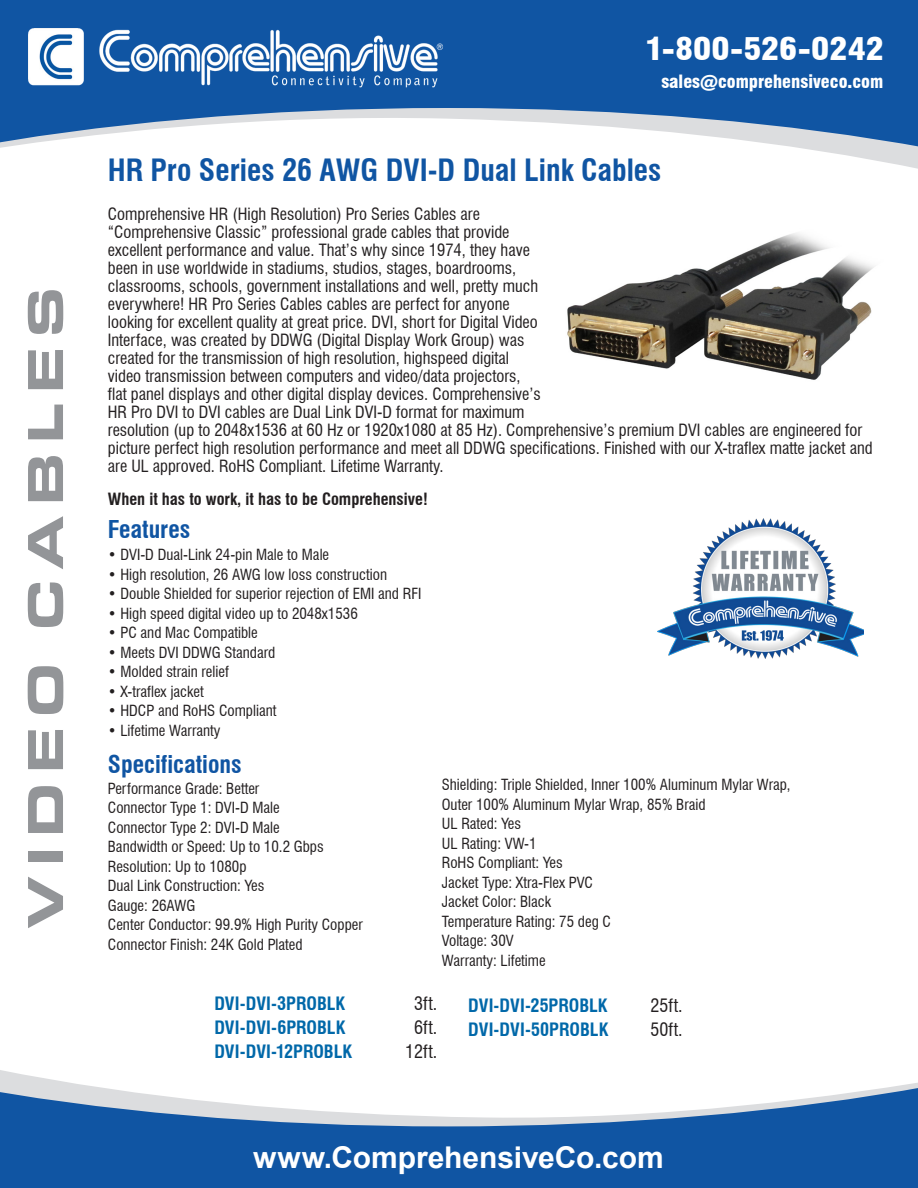
<style>
.page{position:relative;width:918px;height:1188px;background:#fff}
.page>*{position:absolute;margin:0;border:0;box-sizing:border-box;transform-origin:0 0}
.t1{font:52.5px "Eurostile T Blac Exte";letter-spacing:.17em;color:#939598}
.t2{font:900 condensed 30.45px "Swiss 721 BT";color:#fff;scale:1.11 1}
.t3{font:700 condensed 30px "Swiss 721 BT";color:#1055a3}
.t4{font:700 30px "Arial";color:#fff}
.t5{font:700 condensed 24px "Swiss 721 BT";color:#1055a3}
.t6{font:700 condensed 18px "Swiss 721 BT";color:#0068a9}
.t7{font:condensed 18px "Swiss 721 BT";color:#231f20}
.t8{font:900 condensed 17.85px "Swiss 721 BT";color:#fff}
.t9{font:condensed 16.5px/18px "Swiss 721 BT";color:#231f20}
.t10{font:700 condensed 16.5px "Swiss 721 BT";color:#231f20}
.t11{font:condensed 15px/19.5px "Swiss 721 BT";color:#231f20}
</style>
<div class="page">
<img style="left:567px;top:233px;width:308px;height:147px">
<svg style="left:814px;top:150px;width:104px;height:19px"></svg>
<svg style="left:0;top:0;width:918px;height:150px;fill:#1055a3"></svg>
<svg style="left:0;top:1070px;width:918px;height:14px"></svg>
<svg style="left:0;top:1084px;width:918px;height:104px;fill:#1055a3"></svg>
<img style="left:657px;top:518px;width:207px;height:141px">
<img style="left:28px;top:29px;width:415px;height:59px">
<h1 class="t1" style="left:15px;top:929px;width:644px;rotate:-90deg">VIDEO CABLES</h1>
<h2 class="t2" style="left:645px;top:31px;width:217px">1-800-526-0242</h2>
<p class="t8" style="left:661px;top:70px;width:223px">sales@comprehensiveco.com</p>
<h3 class="t3" style="left:108px;top:152px;width:555px">HR Pro Series 26 AWG DVI-D Dual Link Cables</h3>
<p class="t9" style="left:108px;top:205px;width:766px">Comprehensive HR (High Resolution) Pro Series Cables are<br>“Comprehensive Classic” professional grade cables that provide<br>excellent performance and value. That’s why since 1974, they have<br>been in use worldwide in stadiums, studios, stages, boardrooms,<br>classrooms, schools, government installations and well, pretty much<br>everywhere! HR Pro Series Cables cables are perfect for anyone<br>looking for excellent quality at great price. DVI, short for Digital Video<br>Interface, was created by DDWG (Digital Display Work Group) was<br>created for the transmission of high resolution, highspeed digital<br>video transmission between computers and video/data projectors,<br>flat panel displays and other digital display devices. Comprehensive’s<br>HR Pro DVI to DVI cables are Dual Link DVI-D format for maximum<br>resolution (up to 2048x1536 at 60 Hz or 1920x1080 at 85 Hz). Comprehensive’s premium DVI cables are engineered for picture perfect high resolution performance and meet all DDWG specifications. Finished with our X-traflex matte jacket and are UL approved. RoHS Compliant. Lifetime Warranty.</p>
<p class="t10" style="left:108px;top:489px;width:322px">When it has to work, it has to be Comprehensive!</p>
<h3 class="t5" style="left:108px;top:515px;width:84px">Features</h3>
<p class="t11" style="left:108px;top:545px;width:223px">• DVI-D Dual-Link 24-pin Male to Male</p>
<p class="t11" style="left:108px;top:564px;width:281px">• High resolution, 26 AWG low loss construction</p>
<p class="t11" style="left:108px;top:584px;width:315px">• Double Shielded for superior rejection of EMI and RFI</p>
<p class="t11" style="left:108px;top:603px;width:251px">• High speed digital video up to 2048x1536</p>
<p class="t11" style="left:108px;top:623px;width:151px">• PC and Mac Compatible</p>
<p class="t11" style="left:108px;top:642px;width:169px">• Meets DVI DDWG Standard</p>
<p class="t11" style="left:108px;top:662px;width:123px">• Molded strain relief</p>
<p class="t11" style="left:108px;top:681px;width:97px">• X-traflex jacket</p>
<p class="t11" style="left:108px;top:701px;width:170px">• HDCP and RoHS Compliant</p>
<p class="t11" style="left:108px;top:720px;width:114px">• Lifetime Warranty</p>
<h3 class="t5" style="left:108px;top:750px;width:135px">Specifications</h3>
<p class="t11" style="left:108px;top:779px;width:256px">Performance Grade: Better<br>Connector Type 1: DVI-D Male<br>Connector Type 2: DVI-D Male<br>Bandwidth or Speed: Up to 10.2 Gbps<br>Resolution: Up to 1080p<br>Dual Link Construction: Yes<br>Gauge: 26AWG<br>Center Conductor: 99.9% High Purity Copper<br>Connector Finish: 24K Gold Plated</p>
<p class="t11" style="left:442px;top:775px;width:350px">Shielding: Triple Shielded, Inner 100% Aluminum Mylar Wrap,<br>Outer 100% Aluminum Mylar Wrap, 85% Braid<br>UL Rated: Yes<br>UL Rating: VW-1<br>RoHS Compliant: Yes<br>Jacket Type: Xtra-Flex PVC<br>Jacket Color: Black<br>Temperature Rating: 75 deg C<br>Voltage: 30V<br>Warranty: Lifetime</p>
<p class="t6" style="left:214px;top:993px;width:133px">DVI-DVI-3PROBLK</p>
<p class="t7" style="left:414px;top:993px;width:25px">3ft.</p>
<p class="t6" style="left:214px;top:1017px;width:133px">DVI-DVI-6PROBLK</p>
<p class="t7" style="left:414px;top:1017px;width:25px">6ft.</p>
<p class="t6" style="left:214px;top:1041px;width:139px">DVI-DVI-12PROBLK</p>
<p class="t7" style="left:405px;top:1041px;width:34px">12ft.</p>
<p class="t6" style="left:468px;top:994px;width:141px">DVI-DVI-25PROBLK</p>
<p class="t7" style="left:651px;top:994px;width:34px">25ft.</p>
<p class="t6" style="left:468px;top:1018px;width:142px">DVI-DVI-50PROBLK</p>
<p class="t7" style="left:651px;top:1018px;width:34px">50ft.</p>
<h3 class="t4" style="left:253px;top:1138px;width:412px">www.ComprehensiveCo.com</h3>
</div>
